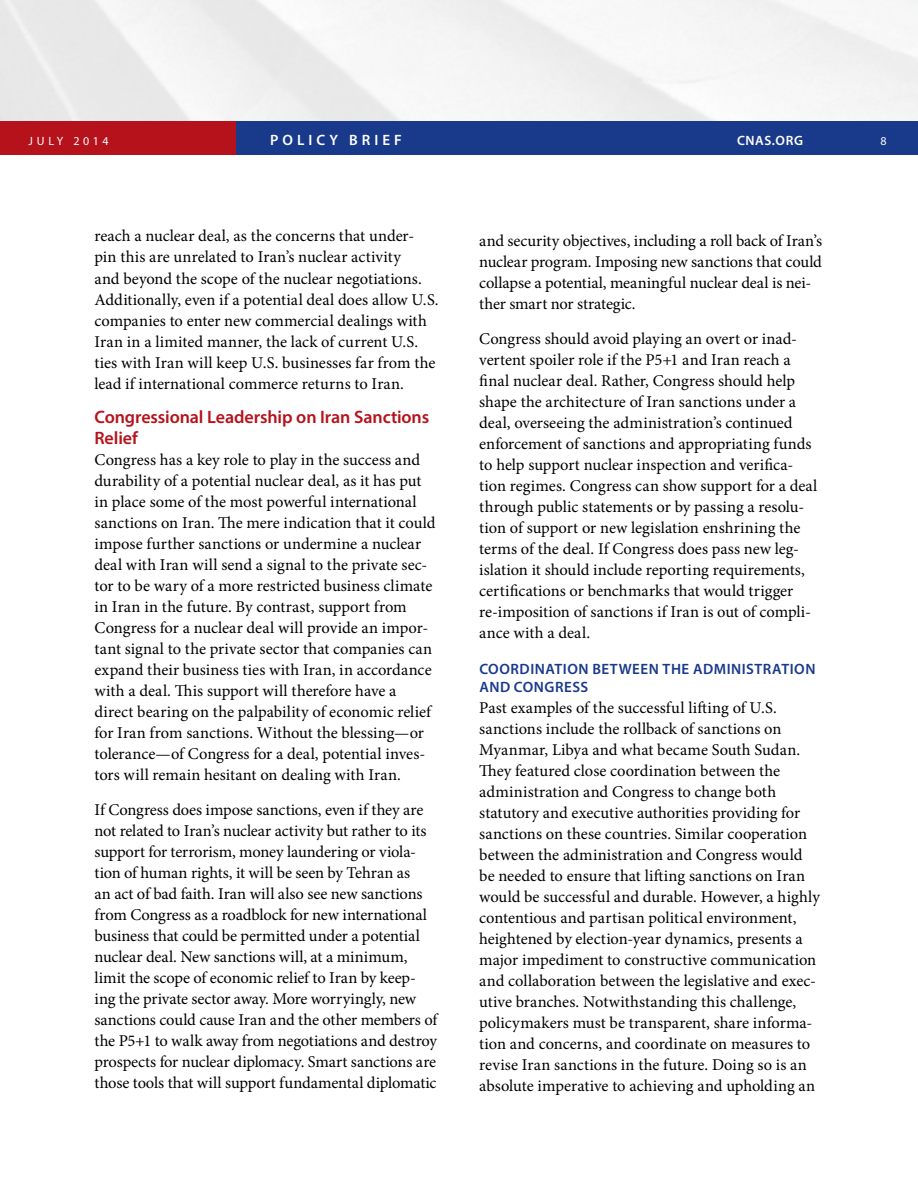
<style>
.page{position:relative;width:918px;height:1188px;background:#fff}
.page>*{position:absolute;margin:0;border:0;box-sizing:border-box;transform-origin:0 0}
.t1{font:600 18px/21px "Myriad Pro";letter-spacing:-.005em;color:#b5121b}
.t2{font:16.5px/21px "Minion Pro";color:#000}
.t3{font:600 15px/18px "Myriad Pro";letter-spacing:.035em;color:#19398a}
.t4{font:600 15px "Myriad Pro";letter-spacing:.27em;color:#fff}
.t5{font:600 13.5px "Myriad Pro";letter-spacing:.045em;color:#fff}
.t6{font:12px "Myriad Pro";letter-spacing:.3em;color:#fff}
</style>
<div class="page">
<img style="left:0;top:0;width:918px;height:122px">
<div style="left:236px;top:122px;width:682px;height:33px;background:#19398a"></div>
<div style="left:0;top:122px;width:236px;height:33px;background:#b5121b"></div>
<p class="t6" style="left:29px;top:134px;width:82px">JULY 2014</p>
<p class="t4" style="left:270px;top:131px;width:133px">POLICY BRIEF</p>
<p class="t5" style="left:737px;top:132px;width:68px">CNAS.ORG</p>
<p class="t6" style="left:880px;top:134px;width:8px">8</p>
<p class="t2" style="left:94px;top:226px;width:346px">reach a nuclear deal, as the concerns that under&shy;pin this are unrelated to Iran’s nuclear activity<br>and beyond the scope of the nuclear negotiations.<br>Additionally, even if a potential deal does allow U.S. companies to enter new commercial dealings with Iran in a limited manner, the lack of current U.S. ties with Iran will keep U.S. businesses far from the lead if international commerce returns to Iran.</p>
<p class="t1" style="left:94px;top:406px;width:336px">Congressional Leadership on Iran Sanctions<br>Relief</p>
<p class="t2" style="left:94px;top:449px;width:343px">Congress has a key role to play in the success and durability of a potential nuclear deal, as it has put in place some of the most powerful international sanctions on Iran. The mere indication that it could impose further sanctions or undermine a nuclear deal with Iran will send a signal to the private sec&shy;tor to be wary of a more restricted business climate in Iran in the future. By contrast, support from Congress for a nuclear deal will provide an impor&shy;tant signal to the private sector that companies can expand their business ties with Iran, in accordance with a deal. This support will therefore have a direct bearing on the palpability of economic relief for Iran from sanctions. Without the blessing—or tolerance—of Congress for a deal, potential inves&shy;tors will remain hesitant on dealing with Iran.</p>
<p class="t2" style="left:94px;top:799px;width:344px">If Congress does impose sanctions, even if they are not related to Iran’s nuclear activity but rather to its support for terrorism, money laundering or viola&shy;tion of human rights, it will be seen by Tehran as<br>an act of bad faith. Iran will also see new sanctions from Congress as a roadblock for new international business that could be permitted under a potential nuclear deal. New sanctions will, at a minimum, limit the scope of economic relief to Iran by keep&shy;ing the private sector away. More worryingly, new sanctions could cause Iran and the other members of the P5+1 to walk away from negotiations and destroy prospects for nuclear diplomacy. Smart sanctions are those tools that will support fundamental diplomatic</p>
<p class="t2" style="left:479px;top:230px;width:344px">and security objectives, including a roll back of Iran’s nuclear program. Imposing new sanctions that could collapse a potential, meaningful nuclear deal is nei&shy;ther smart nor strategic.</p>
<p class="t2" style="left:479px;top:328px;width:340px">Congress should avoid playing an overt or inad&shy;vertent spoiler role if the P5+1 and Iran reach a final nuclear deal. Rather, Congress should help shape the architecture of Iran sanctions under a deal, overseeing the administration’s continued enforcement of sanctions and appropriating funds to help support nuclear inspection and verifica&shy;tion regimes. Congress can show support for a deal through public statements or by passing a resolu&shy;tion of support or new legislation enshrining the terms of the deal. If Congress does pass new leg&shy;islation it should include reporting requirements, certifications or benchmarks that would trigger re-imposition of sanctions if Iran is out of compli&shy;ance with a deal.</p>
<p class="t3" style="left:479px;top:660px;width:338px">COORDINATION BETWEEN THE ADMINISTRATION<br>AND CONGRESS</p>
<p class="t2" style="left:479px;top:698px;width:342px">Past examples of the successful lifting of U.S. sanctions include the rollback of sanctions on Myanmar, Libya and what became South Sudan.<br>They featured close coordination between the administration and Congress to change both statutory and executive authorities providing for sanctions on these countries. Similar cooperation between the administration and Congress would be needed to ensure that lifting sanctions on Iran would be successful and durable. However, a highly contentious and partisan political environment, heightened by election-year dynamics, presents a major impediment to constructive communication and collaboration between the legislative and exec&shy;utive branches. Notwithstanding this challenge, policymakers must be transparent, share informa&shy;tion and concerns, and coordinate on measures to revise Iran sanctions in the future. Doing so is an absolute imperative to achieving and upholding an</p>
</div>
